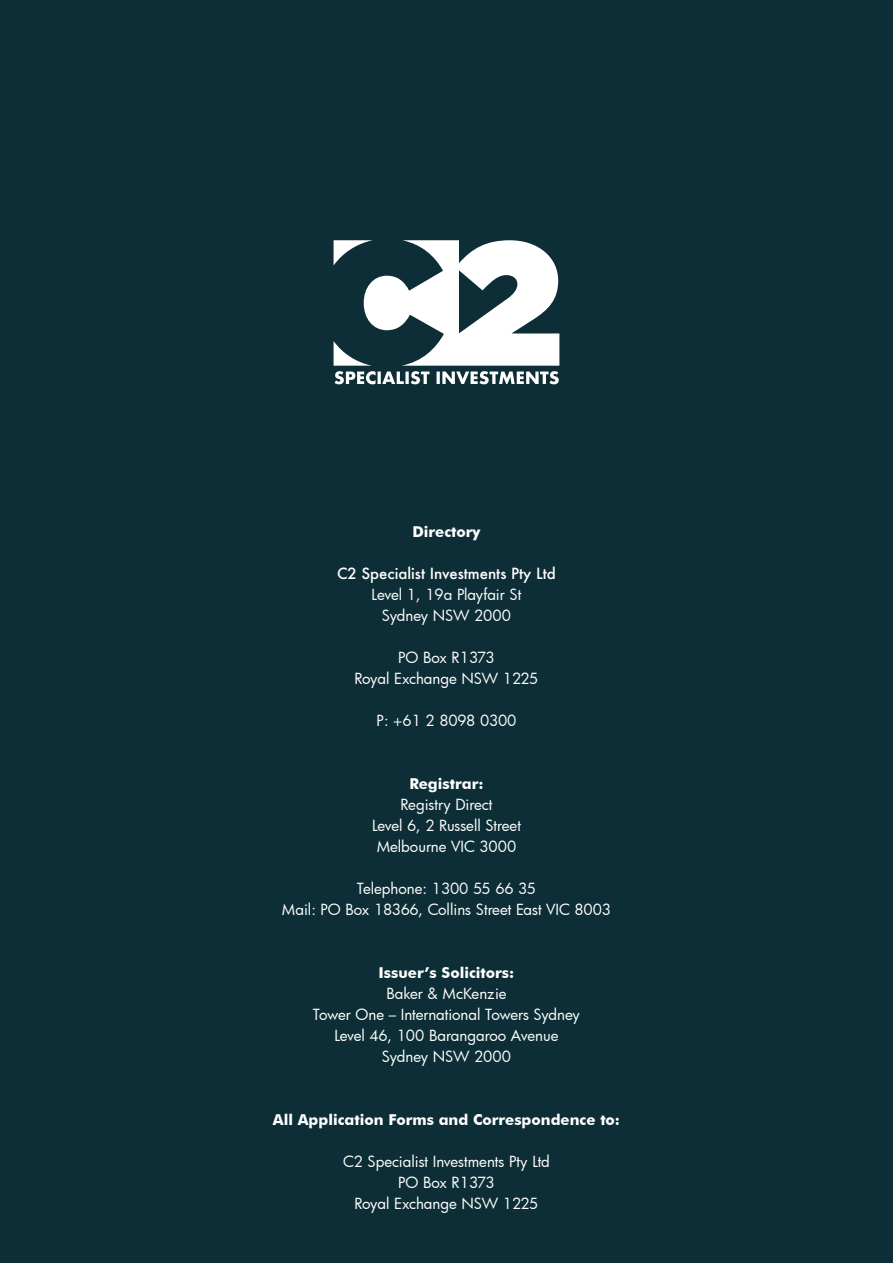
<style>
.page{position:relative;width:893px;height:1263px;background:#0d2e36}
.page>*{position:absolute;margin:0;border:0;box-sizing:border-box;transform-origin:0 0}
.t1{font:15px/21px "Futura";letter-spacing:-.005em;color:#fff;text-align:center}
.t2{font:700 15px "Futura BT";color:#fff}
.t3{font:500 15px "Futura";color:#fff}
</style>
<div class="page">
<svg style="left:334px;top:240px;width:225px;height:144px"></svg>
<p class="t2" style="left:412px;top:522px;width:70px">Directory</p>
<p class="t3" style="left:337px;top:563px;width:220px">C2 Specialist Investments Pty Ltd</p>
<p class="t1" style="left:372px;top:584px;width:151px">Level 1, 19a Playfair St<br>Sydney NSW 2000</p>
<p class="t1" style="left:354px;top:647px;width:186px">PO Box R1373<br>Royal Exchange NSW 1225</p>
<p class="t1" style="left:376px;top:710px;width:142px">P: +61 2 8098 0300</p>
<p class="t2" style="left:409px;top:774px;width:76px">Registrar:</p>
<p class="t1" style="left:372px;top:794px;width:150px">Registry Direct<br>Level 6, 2 Russell Street<br>Melbourne VIC 3000</p>
<p class="t1" style="left:282px;top:878px;width:331px">Telephone: 1300 55 66 35<br>Mail: PO Box 18366, Collins Street East VIC 8003</p>
<p class="t2" style="left:379px;top:963px;width:137px">Issuer’s Solicitors:</p>
<p class="t1" style="left:313px;top:983px;width:269px">Baker &amp; McKenzie<br>Tower One – International Towers Sydney<br>Level 46, 100 Barangaroo Avenue<br>Sydney NSW 2000</p>
<p class="t2" style="left:273px;top:1110px;width:349px">All Application Forms and Correspondence to:</p>
<p class="t1" style="left:343px;top:1151px;width:208px">C2 Specialist Investments Pty Ltd<br>PO Box R1373<br>Royal Exchange NSW 1225</p>
</div>
